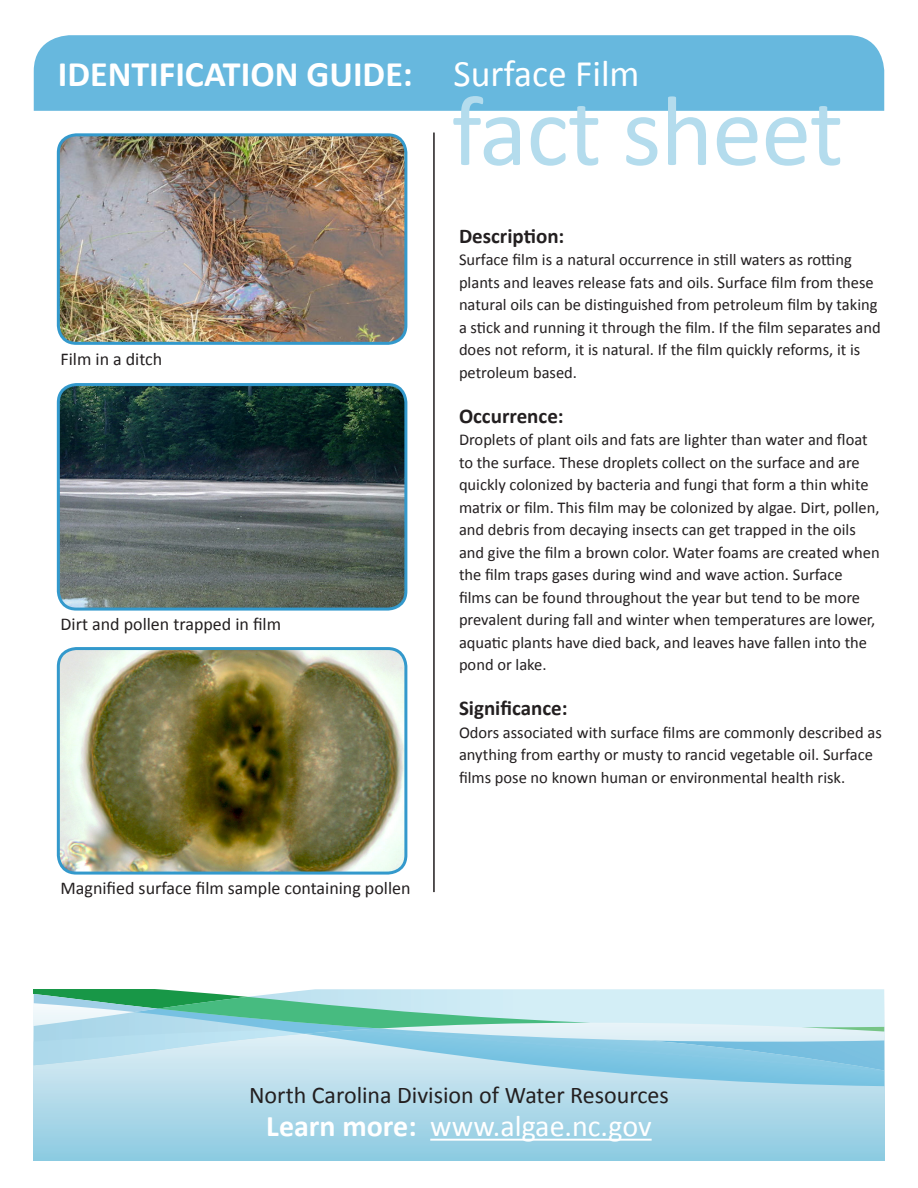
<style>
.page{position:relative;width:918px;height:1188px;background:#fff}
.page>*{position:absolute;margin:0;border:0;box-sizing:border-box;transform-origin:0 0}
.t1{font:100.5px "Calibri";letter-spacing:-.01em;color:#b4dced}
.t2{font:700 36px "Calibri";color:#fff}
.t3{font:30px "Calibri";color:#fff}
.t4{font:24px "Calibri";color:#231f20}
.t5{font:700 21px "Calibri";color:#231f20}
.t6{font:18px "Calibri";color:#231f20}
.t7{font:16.5px/22.5px "Calibri";color:#231f20}
.s1{font-weight:400;font-size:37.5px}
.s2{font-weight:700}
</style>
<div class="page">
<div style="left:34px;top:35px;width:850px;height:76px;background:#67b8de"></div>
<svg style="left:34px;top:1086px;width:850px;height:75px;background:#a4d4e6"></svg>
<svg style="left:34px;top:989px;width:850px;height:97px;background:#acdae2"></svg>
<hr style="left:430px;top:1139px;width:222px;height:2px;background:#fff">
<img style="left:58px;top:135px;width:348px;height:208px">
<div style="left:57px;top:133px;width:350px;height:212px;border:3px solid #39c;border-radius:18px"></div>
<img style="left:58px;top:385px;width:348px;height:222px">
<div style="left:57px;top:383px;width:350px;height:228px;border:3px solid #39c;border-radius:18px"></div>
<img style="left:58px;top:649px;width:348px;height:222px">
<div style="left:57px;top:647px;width:350px;height:228px;border:3px solid #39c;border-radius:18px"></div>
<hr style="left:434px;top:133px;width:1px;height:759px;background:#231f20">
<p class="t2" style="left:58px;top:51px;width:583px">IDENTIFICATION GUIDE: <span class="s1">Surface Film</span></p>
<p class="t1" style="left:452px;top:68px;width:393px">fact sheet</p>
<p class="t6" style="left:61px;top:347px;width:103px">Film in a ditch</p>
<p class="t6" style="left:61px;top:612px;width:222px">Dirt and pollen trapped in film</p>
<p class="t6" style="left:61px;top:877px;width:351px">Magnified surface film sample containing pollen</p>
<p class="t5" style="left:459px;top:222px;width:107px">Description:</p>
<p class="t7" style="left:459px;top:248px;width:423px">Surface film is a natural occurrence in still waters as rotting plants and leaves release fats and oils. Surface film from these natural oils can be distinguished from petroleum film by taking a stick and running it through the film. If the film separates and does not reform, it is natural. If the film quickly reforms, it is petroleum based.</p>
<p class="t5" style="left:459px;top:402px;width:106px">Occurrence:</p>
<p class="t7" style="left:459px;top:428px;width:422px">Droplets of plant oils and fats are lighter than water and float to the surface. These droplets collect on the surface and are quickly colonized by bacteria and fungi that form a thin white matrix or film. This film may be colonized by algae. Dirt, pollen, and debris from decaying insects can get trapped in the oils and give the film a brown color. Water foams are created when the film traps gases during wind and wave action. Surface<br>films can be found throughout the year but tend to be more prevalent during fall and winter when temperatures are lower, aquatic plants have died back, and leaves have fallen into the pond or lake.</p>
<p class="t5" style="left:459px;top:695px;width:110px">Significance:</p>
<p class="t7" style="left:459px;top:721px;width:424px">Odors associated with surface films are commonly described as anything from earthy or musty to rancid vegetable oil. Surface films pose no known human or environmental health risk.</p>
<p class="t4" style="left:249px;top:1080px;width:421px">North Carolina Division of Water Resources</p>
<p class="t3" style="left:266px;top:1107px;width:387px"><span class="s2">Learn more:</span> www.algae.nc.gov</p>
</div>
